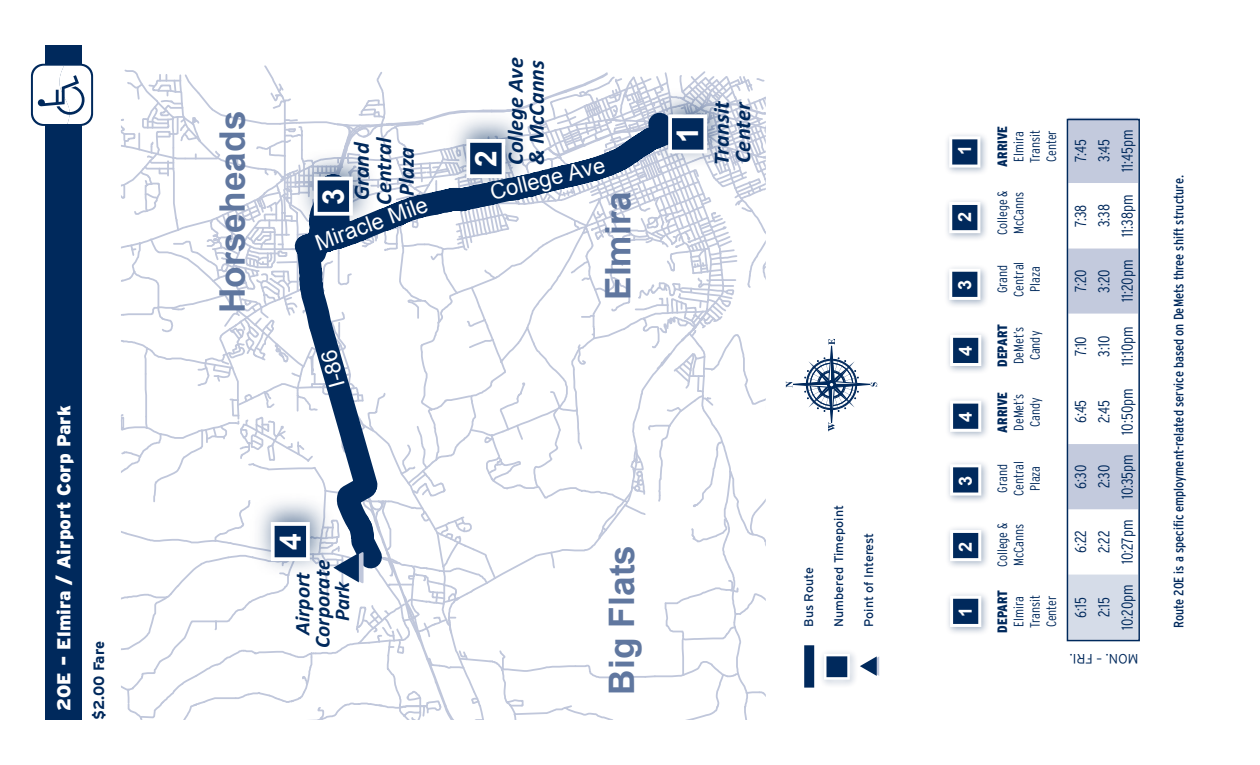
<style>
.page{position:relative;width:1260px;height:765px;background:#fff}
.page>*{position:absolute;margin:0;border:0;box-sizing:border-box;transform-origin:0 0}
.t1{font:700 35.25px "Arial";letter-spacing:.005em;color:#60779f}
.t2{font:700 29.88px "Arial";color:#fff}
.t3{font:italic 700 22.25px/21.4px "Calibri";color:#00295c}
.t4{font:italic 700 22.12px/22.6px "Calibri";color:#00295c;text-align:center}
.t5{font:21.88px "Arial";color:#fff}
.t6{font:italic 700 21.12px/19.8px "Calibri";color:#00295c;text-align:center}
.t7{font:900 18.75px "Interstate";color:#fff}
.t8{font:700 18.12px "Arial";color:#fff}
.t9{font:300 condensed 15.88px "Interstate";color:#00295c}
.t10{font:700 15px "Interstate";letter-spacing:-.01em;color:#00295c}
.t11{font:300 condensed 13.62px/16.4px "Interstate";color:#00295c}
.t12{font:condensed 13.62px "Interstate";color:#00295c}
.t13{font:900 condensed 13.62px/16.4px "Interstate";color:#00295c;text-align:center}
.t14{font:300 13.62px "Interstate";color:#00295c}
.t15{font:12.5px "Interstate";color:#00295c}
.s1{font-weight:400;font-size:40.75px}
.s2{font-weight:300}
.s3{font-weight:900}
</style>
<div class="page">
<svg style="left:121px;top:70px;width:645px;height:616px"></svg>
<svg style="left:280px;top:105px;width:413px;height:483px"></svg>
<svg style="left:285px;top:95px;width:408px;height:465px"></svg>
<img style="left:641px;top:80px;width:98px;height:96px">
<svg style="left:668px;top:114px;width:39px;height:39px"></svg>
<img style="left:287px;top:142px;width:98px;height:97px">
<svg style="left:314px;top:177px;width:39px;height:39px"></svg>
<img style="left:439px;top:104px;width:99px;height:98px">
<img style="left:244px;top:486px;width:98px;height:98px">
<svg style="left:466px;top:139px;width:39px;height:39px"></svg>
<svg style="left:271px;top:522px;width:39px;height:39px"></svg>
<svg style="left:333px;top:550px;width:32px;height:35px"></svg>
<div style="left:46px;top:45px;width:36px;height:675px;background:#00295c"></div>
<svg style="left:786px;top:339px;width:91px;height:92px"></svg>
<div style="left:804px;top:645px;width:10px;height:43px;background:#00295c"></div>
<div style="left:819px;top:649px;width:40px;height:39px;background:#00295c;opacity:.35"></div>
<svg style="left:824px;top:654px;width:26px;height:26px"></svg>
<svg style="left:860px;top:656px;width:19px;height:20px"></svg>
<svg style="left:31px;top:64px;width:62px;height:62px"></svg>
<svg style="left:33px;top:66px;width:58px;height:58px"></svg>
<div style="left:945px;top:591px;width:45px;height:45px;background:#00295c;opacity:.35"></div>
<svg style="left:950px;top:596px;width:31px;height:31px"></svg>
<div style="left:945px;top:459px;width:45px;height:45px;background:#00295c;opacity:.35"></div>
<svg style="left:950px;top:464px;width:31px;height:32px"></svg>
<div style="left:945px;top:525px;width:45px;height:45px;background:#00295c;opacity:.35"></div>
<svg style="left:950px;top:530px;width:31px;height:31px"></svg>
<div style="left:945px;top:395px;width:45px;height:45px;background:#00295c;opacity:.35"></div>
<svg style="left:950px;top:401px;width:31px;height:31px"></svg>
<div style="left:945px;top:330px;width:45px;height:45px;background:#00295c;opacity:.35"></div>
<svg style="left:950px;top:335px;width:31px;height:31px"></svg>
<div style="left:944px;top:131px;width:45px;height:45px;background:#00295c;opacity:.35"></div>
<svg style="left:949px;top:136px;width:31px;height:32px"></svg>
<div style="left:944px;top:263px;width:45px;height:45px;background:#00295c;opacity:.35"></div>
<svg style="left:949px;top:269px;width:31px;height:31px"></svg>
<div style="left:944px;top:197px;width:45px;height:45px;background:#00295c;opacity:.35"></div>
<svg style="left:949px;top:202px;width:31px;height:31px"></svg>
<div style="left:1070px;top:575px;width:67px;height:63px;background:#d5dce8"></div>
<svg style="left:1068px;top:118px;width:70px;height:391px"></svg>
<div style="left:1067px;top:119px;width:73px;height:522px;border:2px solid #00295c"></div>
<p class="t7" style="left:53px;top:711px;width:307px;rotate:-90deg">20E – Elmira / Airport Corp Park</p>
<p class="t10" style="left:90px;top:720px;width:81px;rotate:-90deg">$2.00 Fare</p>
<p class="t1" style="left:209px;top:313px;width:204px;rotate:-90deg">Horseheads</p>
<p class="t4" style="left:349px;top:205px;width:69px;rotate:-90deg">Grand<br>Central<br>Plaza</p>
<p class="t2" style="left:314px;top:209px;width:23px;rotate:-90deg">3<span class="s1">‹</span></p>
<p class="t5" style="left:311px;top:230px;width:119px;rotate:-20deg">Miracle Mile</p>
<p class="t5" style="left:324px;top:391px;width:39px;rotate:-105deg">I-86</p>
<p class="t4" style="left:504px;top:165px;width:109px;line-height:20.8px;text-align:left;rotate:-90deg">College Ave &amp; McCanns</p>
<p class="t2" style="left:466px;top:172px;width:23px;rotate:-90deg">2<span class="s1">‹</span></p>
<p class="t5" style="left:487px;top:179px;width:119px;rotate:-14deg">College Ave</p>
<p class="t1" style="left:595px;top:300px;width:110px;rotate:-90deg">Elmira</p>
<p class="t2" style="left:668px;top:147px;width:23px;rotate:-90deg">1<span class="s1">‹</span></p>
<p class="t3" style="left:710px;top:165px;width:66px;rotate:-90deg">Transit<br>Center</p>
<p class="t2" style="left:271px;top:550px;width:18px;rotate:-90deg">4</p>
<p class="t6" style="left:292px;top:648px;width:90px;rotate:-90deg">Airport<br>Corporate<br>Park</p>
<p class="t1" style="left:598px;top:695px;width:151px;rotate:-90deg">Big Flats</p>
<p class="t15" style="left:802px;top:627px;width:61px;rotate:-90deg">Bus Route</p>
<p class="t15" style="left:832px;top:627px;width:123px;rotate:-90deg">Numbered Timepoint</p>
<p class="t15" style="left:862px;top:627px;width:96px;rotate:-90deg">Point of Interest</p>
<p class="t8" style="left:953px;top:155px;width:12px;rotate:-90deg">1</p>
<p class="t8" style="left:953px;top:222px;width:12px;rotate:-90deg">2</p>
<p class="t8" style="left:953px;top:290px;width:12px;rotate:-90deg">3</p>
<p class="t8" style="left:954px;top:356px;width:12px;rotate:-90deg">4</p>
<p class="t8" style="left:954px;top:422px;width:12px;rotate:-90deg">4</p>
<p class="t8" style="left:954px;top:486px;width:12px;rotate:-90deg">3</p>
<p class="t8" style="left:954px;top:552px;width:12px;rotate:-90deg">2</p>
<p class="t8" style="left:954px;top:617px;width:12px;rotate:-90deg">1</p>
<p class="t13" style="left:994px;top:167px;width:42px;rotate:-90deg">ARRIVE<br><span class="s2">Elmira</span></p>
<p class="t11" style="left:1027px;top:163px;width:34px;rotate:-90deg">Transit<br>Center</p>
<p class="t11" style="left:994px;top:235px;width:46px;rotate:-90deg">College &amp;<br>McCanns</p>
<p class="t11" style="left:994px;top:297px;width:36px;text-align:center;rotate:-90deg">Grand<br>Central<br>Plaza</p>
<p class="t11" style="left:994px;top:367px;width:44px;rotate:-90deg"><span class="s3">DEPART<br></span>DeMet’s<br>Candy</p>
<p class="t11" style="left:994px;top:433px;width:42px;rotate:-90deg"><span class="s3">ARRIVE<br></span>DeMet’s<br>Candy</p>
<p class="t11" style="left:994px;top:496px;width:36px;text-align:center;rotate:-90deg">Grand<br>Central<br>Plaza</p>
<p class="t11" style="left:994px;top:567px;width:46px;rotate:-90deg">College &amp;<br>McCanns</p>
<p class="t11" style="left:994px;top:633px;width:44px;text-align:center;rotate:-90deg"><span class="s3">DEPART<br></span>Elmira<br>Transit<br>Center</p>
<p class="t9" style="left:1072px;top:162px;width:24px;rotate:-90deg">7:45</p>
<p class="t9" style="left:1095px;top:162px;width:25px;rotate:-90deg">3:45</p>
<p class="t9" style="left:1118px;top:172px;width:44px;rotate:-90deg">11:45pm</p>
<p class="t9" style="left:1072px;top:227px;width:24px;rotate:-90deg">7:38</p>
<p class="t9" style="left:1095px;top:227px;width:25px;rotate:-90deg">3:38</p>
<p class="t9" style="left:1118px;top:237px;width:44px;rotate:-90deg">11:38pm</p>
<p class="t9" style="left:1072px;top:292px;width:24px;rotate:-90deg">7:20</p>
<p class="t9" style="left:1095px;top:293px;width:25px;rotate:-90deg">3:20</p>
<p class="t9" style="left:1118px;top:302px;width:44px;rotate:-90deg">11:20pm</p>
<p class="t9" style="left:1072px;top:356px;width:22px;rotate:-90deg">7:10</p>
<p class="t9" style="left:1095px;top:357px;width:22px;rotate:-90deg">3:10</p>
<p class="t9" style="left:1118px;top:366px;width:41px;rotate:-90deg">11:10pm</p>
<p class="t9" style="left:1072px;top:423px;width:25px;rotate:-90deg">6:45</p>
<p class="t9" style="left:1095px;top:423px;width:25px;rotate:-90deg">2:45</p>
<p class="t9" style="left:1118px;top:435px;width:48px;rotate:-90deg">10:50pm</p>
<p class="t9" style="left:1072px;top:489px;width:25px;rotate:-90deg">6:30</p>
<p class="t9" style="left:1095px;top:488px;width:25px;rotate:-90deg">2:30</p>
<p class="t9" style="left:1118px;top:499px;width:47px;rotate:-90deg">10:35pm</p>
<p class="t9" style="left:1072px;top:553px;width:24px;rotate:-90deg">6:22</p>
<p class="t9" style="left:1095px;top:553px;width:24px;rotate:-90deg">2:22</p>
<p class="t9" style="left:1118px;top:564px;width:46px;rotate:-90deg">10:27pm</p>
<p class="t9" style="left:1072px;top:618px;width:22px;rotate:-90deg">6:15</p>
<p class="t9" style="left:1095px;top:617px;width:22px;rotate:-90deg">2:15</p>
<p class="t9" style="left:1118px;top:630px;width:47px;rotate:-90deg">10:20pm</p>
<p class="t14" style="left:1139px;top:667px;width:71px;rotate:-180deg">MON. – FRI.</p>
<p class="t12" style="left:1171px;top:628px;width:454px;rotate:-90deg">Route 20E is a specific employment-related service based on DeMets three shift structure.</p>
</div>
